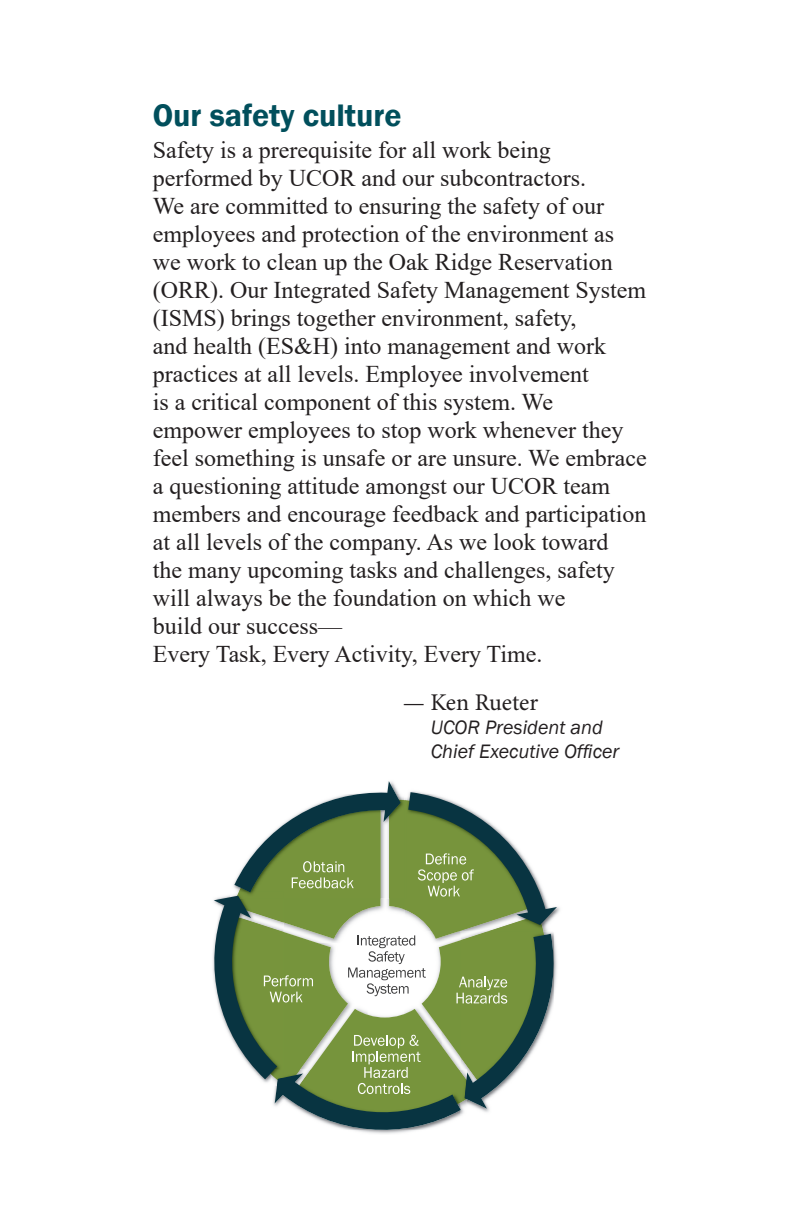
<style>
.page{position:relative;width:792px;height:1224px;background:#fff}
.page>*{position:absolute;margin:0;border:0;box-sizing:border-box;transform-origin:0 0}
.Main_Head{font:600 32px "Franklin Gothic";color:#014f5c}
.Body_Copy{font:24px/28px "Times New Roman";color:#231f20}
.t1{font:24px "Minion Pro";color:#231f20}
.t2{font:italic 20px/24px "Franklin Gothic";color:#231f20}
</style>
<div class="page">
<svg style="left:213px;top:781px;width:347px;height:353px"></svg>
<p class="Main_Head" style="left:153px;top:96px;width:250px">Our safety culture</p>
<p class="Body_Copy" style="left:153px;top:136px;width:496px">Safety is a prerequisite for all work being performed by UCOR and our subcontractors.<br>We are committed to ensuring the safety of our employees and protection of the environment as we work to clean up the Oak Ridge Reservation (ORR). Our Integrated Safety Management System (ISMS) brings together environment, safety,<br>and health (ES&amp;H) into management and work practices at all levels. Employee involvement<br>is a critical component of this system. We empower employees to stop work whenever they feel something is unsafe or are unsure. We embrace a questioning attitude amongst our UCOR team members and encourage feedback and participation at all levels of the company. As we look toward<br>the many upcoming tasks and challenges, safety will always be the foundation on which we<br>build our success—<br>Every Task, Every Activity, Every Time.</p>
<p class="t1" style="left:403px;top:687px;width:137px">— Ken Rueter</p>
<p class="t2" style="left:431px;top:716px;width:190px">UCOR President and<br>Chief Executive Officer</p>
</div>
